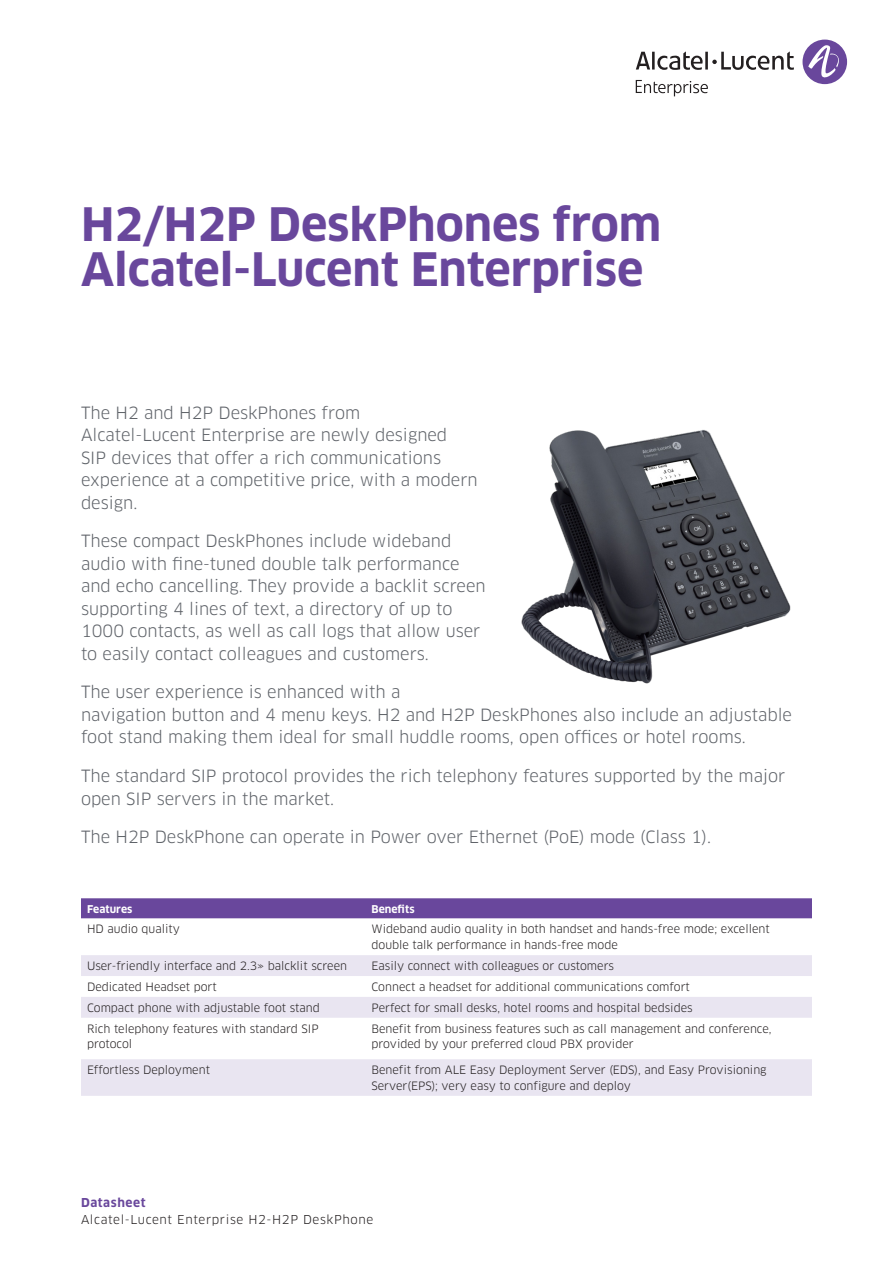
<style>
.page{position:relative;width:893px;height:1263px;background:#fff}
.page>*{position:absolute;margin:0;border:0;box-sizing:border-box;transform-origin:0 0}
.Title_1{font:700 45px/45px "Clan OT";color:#69479c}
.Intro_body{font:16.5px/22.5px "Clan OT";color:#5f6369}
.t1{font:12px "Clan OT";letter-spacing:.05em;color:#231f20}
.t2{font:700 12px "Clan OT";letter-spacing:.05em;color:#69479c}
.Table_body{font:11.25px/15.8px "Clan OT";color:#231f20}
.Table_head{font:700 10.5px "Clan OT";color:#fff}
</style>
<div class="page">
<div style="left:802px;top:40px;width:45px;height:44px;background:#69479c;border-radius:50%"></div>
<svg style="left:808px;top:45px;width:34px;height:33px"></svg>
<svg style="left:636px;top:51px;width:158px;height:19px"></svg>
<svg style="left:636px;top:80px;width:72px;height:16px"></svg>
<div style="left:81px;top:898px;width:731px;height:20px;background:#69479c"></div>
<svg style="left:81px;top:918px;width:731px;height:1px"></svg>
<svg style="left:81px;top:955px;width:731px;height:141px;fill:#e9e5f1"></svg>
<img style="left:521px;top:430px;width:270px;height:254px">
<p class="Title_1" style="left:81px;top:203px;width:582px">H2/H2P DeskPhones from<br>Alcatel-Lucent Enterprise</p>
<p class="Intro_body" style="left:81px;top:401px;width:398px">The H2 and H2P DeskPhones from Alcatel-Lucent Enterprise are newly designed<br>SIP devices that offer a rich communications experience at a competitive price, with a modern design.</p>
<p class="Intro_body" style="left:81px;top:530px;width:406px">These compact DeskPhones include wideband audio with fine-tuned double talk performance and echo cancelling. They provide a backlit screen supporting 4 lines of text, a directory of up to 1000 contacts, as well as call logs that allow user to easily contact colleagues and customers.</p>
<p class="Intro_body" style="left:81px;top:681px;width:712px">The user experience is enhanced with a<br>navigation button and 4 menu keys. H2 and H2P DeskPhones also include an adjustable foot stand making them ideal for small huddle rooms, open offices or hotel rooms.</p>
<p class="Intro_body" style="left:81px;top:765px;width:706px">The standard SIP protocol provides the rich telephony features supported by the major open SIP servers in the market.</p>
<p class="Intro_body" style="left:81px;top:826px;width:632px">The H2P DeskPhone can operate in Power over Ethernet (PoE) mode (Class 1).</p>
<p class="Table_head" style="left:87px;top:902px;width:47px">Features</p>
<p class="Table_head" style="left:371px;top:902px;width:45px">Benefits</p>
<p class="Table_body" style="left:87px;top:921px;width:95px">HD audio quality</p>
<p class="Table_body" style="left:371px;top:921px;width:400px">Wideband audio quality in both handset and hands-free mode; excellent double talk performance in hands-free mode</p>
<p class="Table_body" style="left:87px;top:958px;width:262px">User-friendly interface and 2.3» balcklit screen</p>
<p class="Table_body" style="left:371px;top:958px;width:244px">Easily connect with colleagues or customers</p>
<p class="Table_body" style="left:87px;top:979px;width:131px">Dedicated Headset port</p>
<p class="Table_body" style="left:371px;top:979px;width:320px">Connect a headset for additional communications comfort</p>
<p class="Table_body" style="left:87px;top:1000px;width:234px">Compact phone with adjustable foot stand</p>
<p class="Table_body" style="left:371px;top:1000px;width:323px">Perfect for small desks, hotel rooms and hospital bedsides</p>
<p class="Table_body" style="left:87px;top:1020px;width:233px">Rich telephony features with standard SIP</p>
<p class="Table_body" style="left:87px;top:1036px;width:47px">protocol</p>
<p class="Table_body" style="left:371px;top:1020px;width:401px">Benefit from business features such as call management and conference, provided by your preferred cloud PBX provider</p>
<p class="Table_body" style="left:87px;top:1062px;width:125px">Effortless Deployment</p>
<p class="Table_body" style="left:371px;top:1062px;width:397px">Benefit from ALE Easy Deployment Server (EDS), and Easy Provisioning<br>Server(EPS); very easy to configure and deploy</p>
<p class="t2" style="left:81px;top:1196px;width:66px">Datasheet</p>
<p class="t1" style="left:81px;top:1212px;width:294px">Alcatel-Lucent Enterprise H2-H2P DeskPhone</p>
</div>
